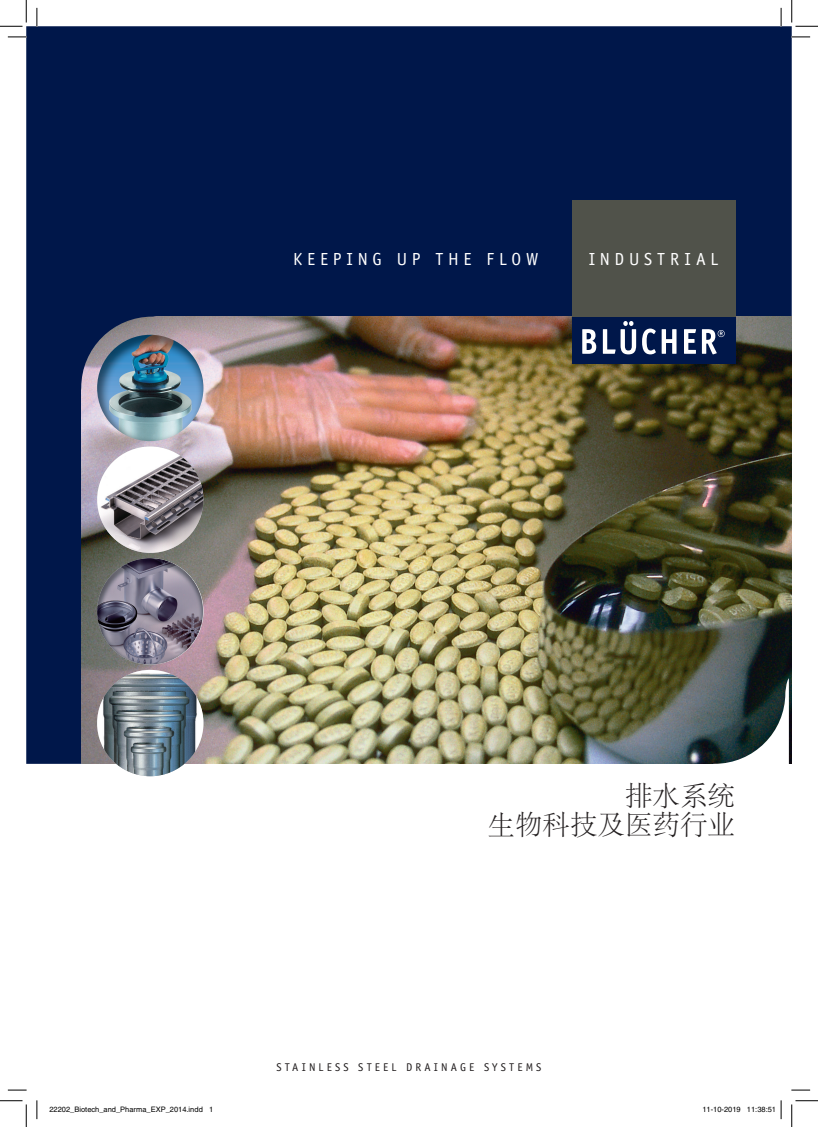
<style>
.page{position:relative;width:818px;height:1127px;background:#fff}
.page>*{position:absolute;margin:0;border:0;box-sizing:border-box;transform-origin:0 0}
.t1{font:300 27.5px/28.8px "Adobe Song Std";color:#231f20;text-align:right}
.t2{font:17.5px "Officina Sans";letter-spacing:.27em;color:#fff}
.t3{font:11.25px "Officina Sans";letter-spacing:.28em;color:#231f20}
.t4{font:7.5px "Helvetica";color:#000}
</style>
<div class="page">
<div style="left:26px;top:26px;width:766px;height:737px;background:#00174a"></div>
<img style="left:81px;top:316px;width:711px;height:447px">
<div style="left:572px;top:200px;width:163px;height:117px;background:#50524a"></div>
<div style="left:572px;top:317px;width:163px;height:46px;background:#00174a"></div>
<svg style="left:582px;top:329px;width:14px;height:25px"></svg>
<svg style="left:603px;top:321px;width:33px;height:33px"></svg>
<svg style="left:642px;top:328px;width:14px;height:26px"></svg>
<svg style="left:662px;top:329px;width:14px;height:25px"></svg>
<svg style="left:684px;top:329px;width:12px;height:25px"></svg>
<svg style="left:702px;top:329px;width:23px;height:25px"></svg>
<svg style="left:78px;top:314px;width:86px;height:88px;background:#60637d"></svg>
<svg style="left:703px;top:678px;width:86px;height:86px"></svg>
<img style="left:97px;top:335px;width:106px;height:106px;border-radius:53px">
<img style="left:97px;top:558px;width:106px;height:106px;border-radius:53px">
<img style="left:97px;top:446px;width:106px;height:106px;border-radius:53px">
<img style="left:97px;top:669px;width:106px;height:107px;border-radius:53px">
<svg style="left:8px;top:36px;width:19px;height:2px"></svg>
<svg style="left:791px;top:36px;width:19px;height:2px"></svg>
<svg style="left:8px;top:1089px;width:19px;height:1px"></svg>
<svg style="left:791px;top:1089px;width:19px;height:1px"></svg>
<svg style="left:36px;top:8px;width:2px;height:19px"></svg>
<svg style="left:36px;top:1100px;width:2px;height:18px"></svg>
<svg style="left:780px;top:8px;width:2px;height:19px"></svg>
<svg style="left:0;top:0;width:27px;height:27px"></svg>
<svg style="left:0;top:1100px;width:27px;height:26px"></svg>
<svg style="left:791px;top:0;width:27px;height:27px"></svg>
<svg style="left:791px;top:1100px;width:27px;height:26px"></svg>
<svg style="left:780px;top:1100px;width:2px;height:18px"></svg>
<h2 class="t2" style="left:293px;top:248px;width:247px">KEEPING UP THE FLOW</h2>
<h2 class="t2" style="left:589px;top:248px;width:131px">INDUSTRIAL</h2>
<h1 class="t1" style="left:487px;top:782px;width:249px">排水系统<br>生物科技及医药行业</h1>
<h3 class="t3" style="left:277px;top:1060px;width:266px">STAINLESS STEEL DRAINAGE SYSTEMS</h3>
<p class="t4" style="left:49px;top:1104px;width:165px">22202_Biotech_and_Pharma_EXP_2014.indd 1</p>
<p class="t4" style="left:702px;top:1104px;width:75px">11-10-2019 11:38:51</p>
</div>
